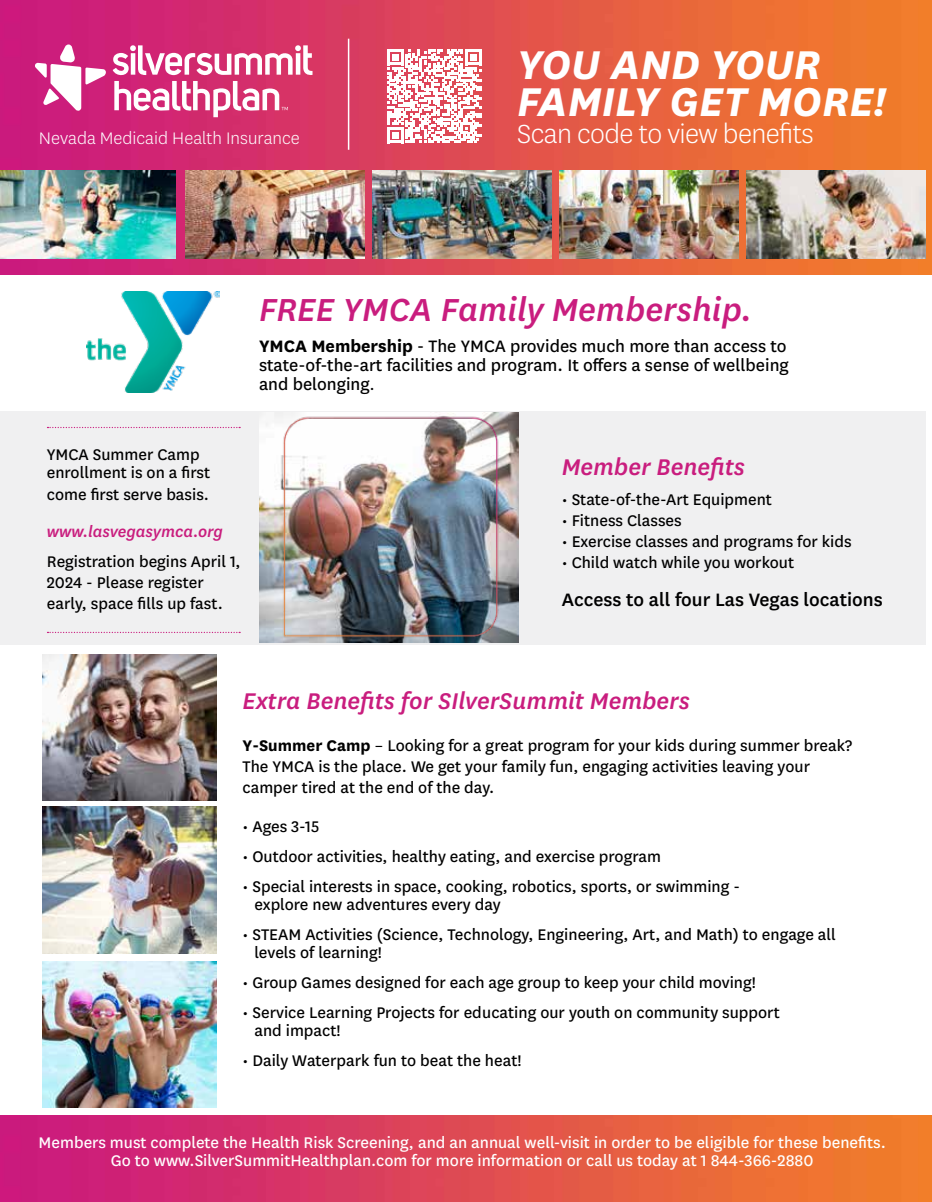
<style>
.page{position:relative;width:932px;height:1202px;background:#fff}
.page>*{position:absolute;margin:0;border:0;box-sizing:border-box;transform-origin:0 0}
.t1{font:italic 700 46.95px/36.6px "Centene Sans";color:#fff}
.t2{font:italic 500 37.2px "Centene Sans";color:#c91d7e}
.t3{font:300 30.6px "Centene Sans";letter-spacing:-.02em;color:#fff}
.t4{font:italic 500 26.55px "Centene Sans";color:#c91d7e}
.t5{font:500 21px "Centene Sans";color:#000}
.t6{font:300 19.5px "Centene Sans";color:#fff}
.t7{font:19.35px/19.4px "Centene Sans";color:#000}
.t8{font:18px/21px "Centene Sans";color:#000}
.t9{font:18px/18px "Centene Sans";color:#fff;text-align:center}
.t10{font:italic 500 18px "Centene Sans";color:#c91d7e}
.s1{font-weight:700}
.s2{font-size:16.5px}
</style>
<div class="page">
<div style="left:0;top:411px;width:925px;height:233px;background:#f0f0f1"></div>
<img style="left:86px;top:291px;width:133px;height:102px">
<img style="left:0;top:0;width:932px;height:275px">
<svg style="left:387px;top:49px;width:94px;height:94px"></svg>
<img style="left:0;top:171px;width:176px;height:88px">
<img style="left:185px;top:171px;width:179px;height:88px">
<img style="left:372px;top:171px;width:179px;height:88px">
<img style="left:42px;top:654px;width:174px;height:146px">
<img style="left:42px;top:806px;width:174px;height:147px">
<img style="left:42px;top:961px;width:174px;height:146px">
<img style="left:559px;top:171px;width:179px;height:88px">
<img style="left:746px;top:171px;width:179px;height:88px">
<img style="left:259px;top:412px;width:260px;height:231px">
<svg style="left:47px;top:427px;width:193px;height:1px"></svg>
<svg style="left:47px;top:632px;width:193px;height:1px"></svg>
<img style="left:273px;top:412px;width:234px;height:231px">
<svg style="left:35px;top:44px;width:71px;height:67px"></svg>
<svg style="left:113px;top:45px;width:199px;height:72px"></svg>
<hr style="left:348px;top:39px;width:1px;height:111px;background:#fff">
<img style="left:0;top:1115px;width:932px;height:87px">
<p class="t6" style="left:39px;top:126px;width:262px">Nevada Medicaid Health Insurance</p>
<h1 class="t1" style="left:517px;top:44px;width:371px">YOU AND YOUR<br>FAMILY GET MORE!</h1>
<h3 class="t3" style="left:517px;top:114px;width:298px">Scan code to view benefits</h3>
<h2 class="t2" style="left:259px;top:286px;width:495px">FREE YMCA Family Membership.</h2>
<p class="t7" style="left:259px;top:335px;width:531px"><span class="s1">YMCA Membership</span> - The YMCA provides much more than access to state-of-the-art facilities and program. It offers a sense of wellbeing and belonging<span class="s2">.</span></p>
<p class="t8" style="left:47px;top:444px;width:165px;line-height:18px">YMCA Summer Camp enrollment is on a first</p>
<p class="t8" style="left:47px;top:483px;width:164px">come first serve basis.</p>
<p class="t10" style="left:47px;top:519px;width:178px">www.lasvegasymca.org</p>
<p class="t8" style="left:47px;top:549px;width:195px">Registration begins April 1,<br>2024 - Please register early, space fills up fast.</p>
<h3 class="t4" style="left:561px;top:450px;width:185px">Member Benefits</h3>
<p class="t8" style="left:561px;top:488px;width:212px">• State-of-the-Art Equipment</p>
<p class="t8" style="left:561px;top:509px;width:122px">• Fitness Classes</p>
<p class="t8" style="left:561px;top:530px;width:291px">• Exercise classes and programs for kids</p>
<p class="t8" style="left:561px;top:551px;width:234px">• Child watch while you workout</p>
<p class="t5" style="left:561px;top:585px;width:322px">Access to all four Las Vegas locations</p>
<h3 class="t4" style="left:242px;top:683px;width:449px">Extra Benefits for SIlverSummit Members</h3>
<p class="t8" style="left:242px;top:733px;width:611px"><span class="s1">Y-Summer Camp</span> – Looking for a great program for your kids during summer break?<br>The YMCA is the place. We get your family fun, engaging activities leaving your camper tired at the end of the day.</p>
<p class="t8" style="left:242px;top:814px;width:78px">• Ages 3-15</p>
<p class="t8" style="left:242px;top:844px;width:420px">• Outdoor activities, healthy eating, and exercise program</p>
<p class="t8" style="left:254px;top:876px;width:487px;line-height:18px;text-indent:-12px">• Special interests in space, cooking, robotics, sports, or swimming - explore new adventures every day</p>
<p class="t8" style="left:254px;top:924px;width:583px;line-height:18px;text-indent:-12px">• STEAM Activities (Science, Technology, Engineering, Art, and Math) to engage all levels of learning!</p>
<p class="t8" style="left:242px;top:970px;width:515px">• Group Games designed for each age group to keep your child moving!</p>
<p class="t8" style="left:254px;top:1002px;width:527px;line-height:18px;text-indent:-12px">• Service Learning Projects for educating our youth on community support and impact!</p>
<p class="t8" style="left:242px;top:1048px;width:280px">• Daily Waterpark fun to beat the heat!</p>
<p class="t9" style="left:39px;top:1132px;width:848px">Members must complete the Health Risk Screening, and an annual well-visit in order to be eligible for these benefits.<br>Go to www.SilverSummitHealthplan.com for more information or call us today at 1 844-366-2880</p>
</div>
